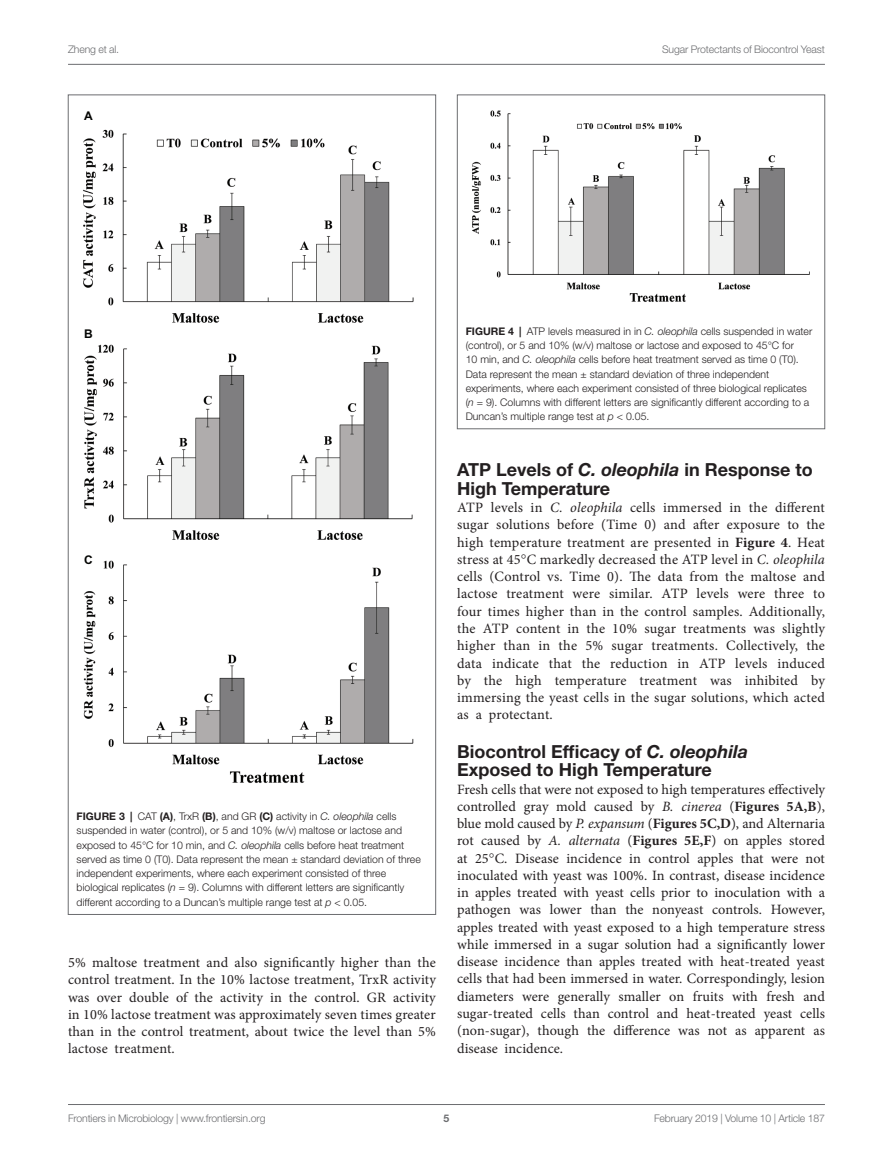
<style>
.page{position:relative;width:893px;height:1170px;background:#fff}
.page>*{position:absolute;margin:0;border:0;box-sizing:border-box;transform-origin:0 0}
.HEAD_2{font:700 18px/18.8px "Helvetica Neue LT Std";color:#231f20}
.TEXT_FLUSH{font:14.25px/17.2px "Minion Pro";letter-spacing:.005em;color:#231f20;text-align:justify}
.t1{font:700 12px "Arial";color:#040503}
.FIG_LEG{font:300 10.5px/14.2px "Helvetica Neue LT Std";color:#231f20}
.t2{font:300 10.5px "Helvetica Neue LT Std";letter-spacing:-.015em;color:#6c6d70}
.t3{font:700 10.5px "Helvetica Neue LT Std";color:#6c6d70}
.s1{font-weight:700}
.s2{font-style:italic}
</style>
<div class="page">
<hr style="left:68px;top:64px;width:757px;height:1px;background:#6c6d70">
<hr style="left:68px;top:1104px;width:757px;height:1px;background:#6c6d70">
<img style="left:83px;top:129px;width:331px;height:654px">
<img style="left:472px;top:110px;width:338px;height:192px">
<div style="left:457px;top:95px;width:368px;height:334px;border:1px solid #6c6d70"></div>
<p class="t2" style="left:68px;top:42px;width:53px">Zheng et al.</p>
<p class="t2" style="left:662px;top:42px;width:164px">Sugar Protectants of Biocontrol Yeast</p>
<p class="t1" style="left:84px;top:108px;width:10px">A</p>
<p class="t1" style="left:84px;top:325px;width:10px">B</p>
<p class="t1" style="left:84px;top:552px;width:10px">C</p>
<p class="FIG_LEG" style="left:77px;top:808px;width:346px"><span class="s1">FIGURE 3 |</span> CAT <span class="s1">(A)</span>, TrxR <span class="s1">(B)</span>, and GR <span class="s1">(C)</span> activity in <span class="s2">C. oleophila</span> cells suspended in water (control), or 5 and 10% (w/v) maltose or lactose and exposed to 45°C for 10 min, and <span class="s2">C. oleophila</span> cells before heat treatment served as time 0 (T0). Data represent the mean ± standard deviation of three independent experiments, where each experiment consisted of three biological replicates (<span class="s2">n</span> = 9). Columns with different letters are significantly different according to a Duncan’s multiple range test at <span class="s2">p</span> &lt; 0.05.</p>
<p class="TEXT_FLUSH" style="left:68px;top:953px;width:369px">5% maltose treatment and also significantly higher than the control treatment. In the 10% lactose treatment, TrxR activity was over double of the activity in the control. GR activity in 10% lactose treatment was approximately seven times greater than in the control treatment, about twice the level than 5% lactose treatment.</p>
<p class="FIG_LEG" style="left:466px;top:324px;width:348px"><span class="s1">FIGURE 4 |</span> ATP levels measured in in <span class="s2">C. oleophila</span> cells suspended in water (control), or 5 and 10% (w/v) maltose or lactose and exposed to 45°C for<br>10 min, and <span class="s2">C. oleophila</span> cells before heat treatment served as time 0 (T0).<br>Data represent the mean ± standard deviation of three independent experiments, where each experiment consisted of three biological replicates (<span class="s2">n</span> = 9). Columns with different letters are significantly different according to a Duncan’s multiple range test at <span class="s2">p</span> &lt; 0.05.</p>
<p class="HEAD_2" style="left:457px;top:460px;width:357px">ATP Levels of <span class="s2">C. oleophila</span> in Response to<br>High Temperature</p>
<p class="TEXT_FLUSH" style="left:457px;top:499px;width:369px">ATP levels in <span class="s2">C. oleophila</span> cells immersed in the different sugar solutions before (Time 0) and after exposure to the high temperature treatment are presented in <span class="s1">Figure 4</span>. Heat stress at 45 C markedly decreased the ATP level in <span class="s2">C. oleophila </span>cells (Control vs. Time 0). The data from the maltose and lactose treatment were similar. ATP levels were three to four times higher than in the control samples. Additionally, the ATP content in the 10% sugar treatments was slightly higher than in the 5% sugar treatments. Collectively, the data indicate that the reduction in ATP levels induced by the high temperature treatment was inhibited by immersing the yeast cells in the sugar solutions, which acted as a protectant.</p>
<p class="HEAD_2" style="left:457px;top:741px;width:292px">Biocontrol Efficacy of <span class="s2">C. oleophila<br></span>Exposed to High Temperature</p>
<p class="TEXT_FLUSH" style="left:457px;top:780px;width:369px">Fresh cells that were not exposed to high temperatures effectively controlled gray mold caused by <span class="s2">B. cinerea</span> (<span class="s1">Figures 5A,B</span>), blue mold caused by <span class="s2">P. expansum</span> (<span class="s1">Figures 5C,D</span>), and Alternaria rot caused by <span class="s2">A. alternata</span> (<span class="s1">Figures 5E,F</span>) on apples stored at 25 C. Disease incidence in control apples that were not inoculated with yeast was 100%. In contrast, disease incidence in apples treated with yeast cells prior to inoculation with a pathogen was lower than the nonyeast controls. However, apples treated with yeast exposed to a high temperature stress while immersed in a sugar solution had a significantly lower disease incidence than apples treated with heat-treated yeast cells that had been immersed in water. Correspondingly, lesion diameters were generally smaller on fruits with fresh and sugar-treated cells than control and heat-treated yeast cells (non-sugar), though the difference was not as apparent as disease incidence.</p>
<p class="t2" style="left:68px;top:1111px;width:199px">Frontiers in Microbiology | www.frontiersin.org</p>
<p class="t3" style="left:444px;top:1111px;width:7px">5</p>
<p class="t2" style="left:654px;top:1111px;width:172px">February 2019 | Volume 10 | Article 187</p>
</div>
